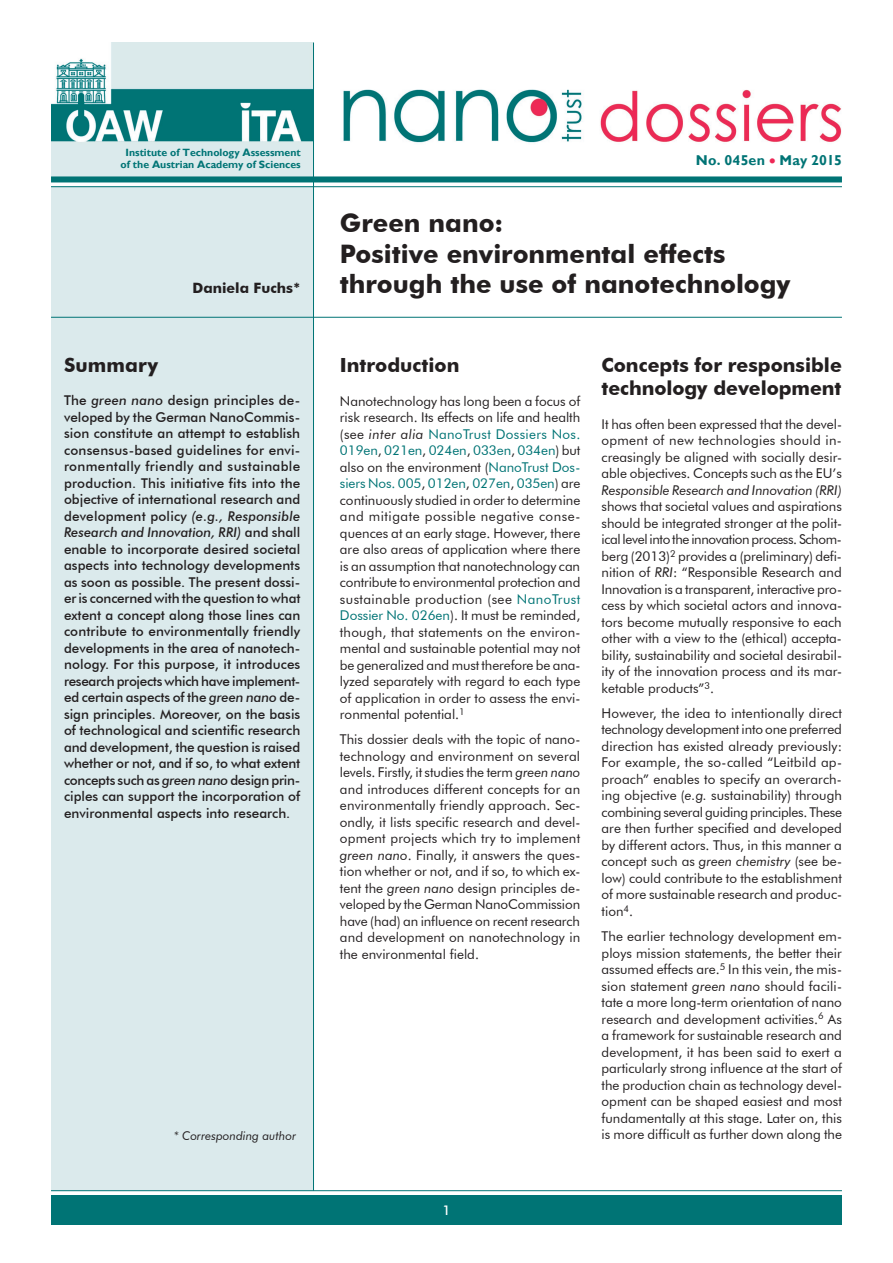
<style>
.page{position:relative;width:893px;height:1263px;background:#fff}
.page>*{position:absolute;margin:0;border:0;box-sizing:border-box;transform-origin:0 0}
.t1{font:700 25.5px/30.6px "Futura BT";color:#231f20}
.t2{font:700 19.5px/23.4px "Futura BT";color:#231f20}
.t3{font:700 14.25px "Gill Sans";letter-spacing:.015em;color:#007475}
.t4{font:700 14.25px "Futura BT";color:#231f20}
.t5{font:13.5px/16.5px "Futura BT";color:#231f20;text-align:justify}
.t6{font:500 13.5px/16.5px "Futura BT";color:#231f20;text-align:justify}
.t7{font:italic 13.5px "Futura BT";color:#231f20}
.t8{font:500 13.5px "Futura BT";color:#fff}
.t9{font:italic 12px "Futura BT";color:#231f20}
.t10{font:700 10.5px/12px "Gill Sans";color:#007475;text-align:center}
.s1{color:#ee2756}
.s2{font-style:italic}
.s3{color:#007475}
</style>
<div class="page">
<div style="left:51px;top:43px;width:262px;height:1148px;background:#dbeaec"></div>
<img style="left:51px;top:43px;width:791px;height:100px">
<svg style="left:51px;top:182px;width:791px;height:4px"></svg>
<div style="left:51px;top:176px;width:791px;height:6px;background:#007475"></div>
<hr style="left:51px;top:186px;width:791px;height:1px;background:#007475">
<hr style="left:313px;top:43px;width:1px;height:1148px;background:#007475">
<div style="left:51px;top:1195px;width:791px;height:30px;background:#007475"></div>
<hr style="left:51px;top:1190px;width:791px;height:1px;background:#007475">
<hr style="left:51px;top:317px;width:791px;height:1px;background:#007475">
<p class="t10" style="left:121px;top:146px;width:182px">Institute of Technology Assessment of the Austrian Academy of Sciences</p>
<p class="t3" style="left:696px;top:152px;width:148px">No. 045en <span class="s1">•</span> May 2015</p>
<h1 class="t1" style="left:340px;top:207px;width:387px">Green nano:<br>Positive environmental effects</h1>
<p class="t4" style="left:192px;top:279px;width:110px">Daniela Fuchs*</p>
<h1 class="t1" style="left:340px;top:269px;width:452px">through the use of nanotechnology</h1>
<h2 class="t2" style="left:64px;top:353px;width:96px">Summary</h2>
<p class="t6" style="left:64px;top:392px;width:238px">The <span class="s2">green nano</span> design principles de&shy;veloped by the German NanoCommis&shy;sion constitute an attempt to establish consensus-based guidelines for envi&shy;ronmentally friendly and sustainable production. This initiative fits into the objective of international research and development policy <span class="s2">(e.g., Responsible Research and Innovation, RRI)</span> and shall enable to incorporate desired societal aspects into technology developments as soon as possible. The present dossi&shy;er is concerned with the question to what extent a concept along those lines can contribute to environmentally friendly developments in the area of nanotech&shy;nology. For this purpose, it introduces research projects which have implement&shy;ed certain aspects of the <span class="s2">green nano</span> de&shy;sign principles. Moreover, on the basis of technological and scientific research and development, the question is raised whether or not, and if so, to what extent concepts such as <span class="s2">green nano</span> design prin&shy;ciples can support the incorporation of environmental aspects into research.</p>
<h2 class="t2" style="left:340px;top:353px;width:121px">Introduction</h2>
<p class="t5" style="left:340px;top:392px;width:242px">Nanotechnology has long been a focus of risk research. Its effects on life and health (see <span class="s2">inter alia</span> <span class="s3">NanoTrust Dossiers Nos.<br>019en</span>, <span class="s3">021en</span>, <span class="s3">024en</span>, <span class="s3">033en</span>, <span class="s3">034en</span>) but also on the environment (<span class="s3">NanoTrust Dos&shy;siers Nos. 005</span>, <span class="s3">012en</span>, <span class="s3">027en</span>, <span class="s3">035en</span>) are continuously studied in order to determine and mitigate possible negative conse&shy;quences at an early stage. However, there are also areas of application where there is an assumption that nanotechnology can contribute to environmental protection and sustainable production (see <span class="s3">NanoTrust Dossier No. 026en</span>). It must be reminded, though, that statements on the environ&shy;mental and sustainable potential may not be generalized and must therefore be ana&shy;lyzed separately with regard to each type of application in order to assess the envi&shy;ronmental potential.<sup>1</sup></p>
<p class="t5" style="left:340px;top:731px;width:242px">This dossier deals with the topic of nano&shy;technology and environment on several levels. Firstly, it studies the term <span class="s2">green nano </span>and introduces different concepts for an environmentally friendly approach. Sec&shy;ondly, it lists specific research and devel&shy;opment projects which try to implement <span class="s2">green nano</span>. Finally, it answers the ques&shy;tion whether or not, and if so, to which ex&shy;tent the <span class="s2">green nano</span> design principles de&shy;veloped by the German NanoCommission have (had) an influence on recent research and development on nanotechnology in the environmental field.</p>
<h2 class="t2" style="left:602px;top:353px;width:242px">Concepts for responsible technology development</h2>
<p class="t5" style="left:602px;top:416px;width:242px">It has often been expressed that the devel&shy;opment of new technologies should in&shy;creasingly be aligned with socially desir&shy;able objectives. Concepts such as the EU’s</p>
<p class="t7" style="left:602px;top:482px;width:242px">Responsible Research and Innovation (RRI)</p>
<p class="t5" style="left:602px;top:498px;width:242px">shows that societal values and aspirations should be integrated stronger at the polit&shy;ical level into the innovation process. Schom&shy;berg (2013)<sup>2</sup> provides a (preliminary) defi&shy;nition of <span class="s2">RRI</span>: “Responsible Research and Innovation is a transparent, interactive pro&shy;cess by which societal actors and innova&shy;tors become mutually responsive to each other with a view to the (ethical) accepta&shy;bility, sustainability and societal desirabil&shy;ity of the innovation process and its mar&shy;ketable products”<sup>3</sup>.</p>
<p class="t5" style="left:602px;top:705px;width:242px">However, the idea to intentionally direct technology development into one preferred direction has existed already previously:<br>For example, the so-called “Leitbild ap&shy;proach” enables to specify an overarch&shy;ing objective (<span class="s2">e.g.</span> sustainability) through combining several guiding principles. These are then further specified and developed by different actors. Thus, in this manner a concept such as <span class="s2">green chemistry</span> (see be&shy;low) could contribute to the establishment of more sustainable research and produc&shy;tion<sup>4</sup>.</p>
<p class="t5" style="left:602px;top:928px;width:242px">The earlier technology development em&shy;ploys mission statements, the better their assumed effects are.<sup>5</sup> In this vein, the mis&shy;sion statement <span class="s2">green nano</span> should facili&shy;tate a more long-term orientation of nano research and development activities.<sup>6</sup> As a framework for sustainable research and development, it has been said to exert a particularly strong influence at the start of the production chain as technology devel&shy;opment can be shaped easiest and most fundamentally at this stage. Later on, this</p>
<p class="t9" style="left:174px;top:1128px;width:124px">* Corresponding author</p>
<p class="t5" style="left:602px;top:1126px;width:242px">is more difficult as further down along the</p>
<p class="t8" style="left:442px;top:1202px;width:10px">1</p>
</div>
